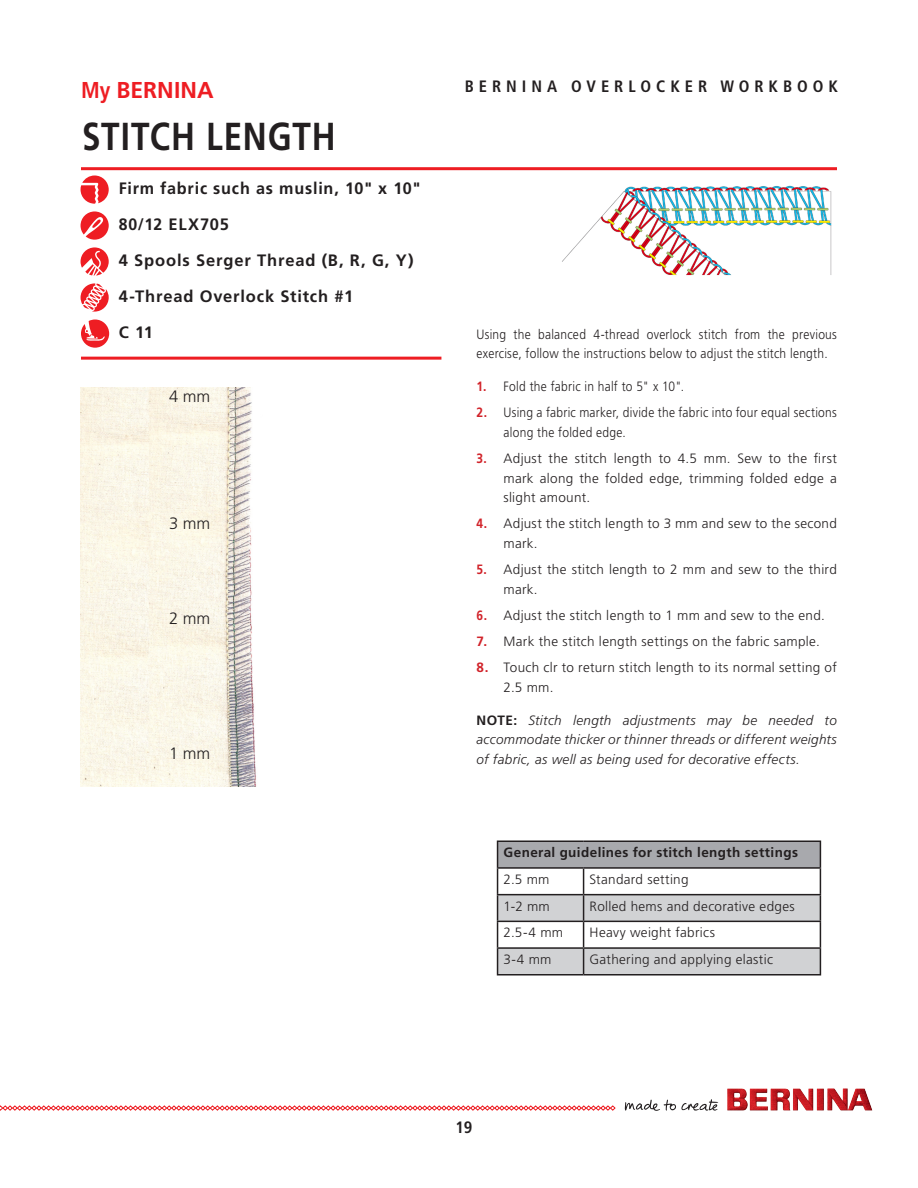
<style>
.page{position:relative;width:918px;height:1188px;background:#fff}
.page>*{position:absolute;margin:0;border:0;box-sizing:border-box;transform-origin:0 0}
.Page_titles{font:700 39px "Frutiger LT Std";letter-spacing:.025em;color:#231f20;scale:.85 1}
.t1{font:700 22.95px "Frutiger LT Std";letter-spacing:.005em;color:#ee1d23}
.Icon_Supplies{font:700 16.5px "Frutiger LT Std";letter-spacing:.05em;color:#231f20}
.Supplies{font:700 16.5px "Frutiger LT Std";letter-spacing:.05em;color:#231f20}
.t2{font:700 condensed 16.5px "Frutiger LT Std";letter-spacing:.3em;color:#231f20}
._45_Light_9-13{font:300 16.5px "Frutiger LT Std";color:#231f20}
.Icon_Supplies-2{font:700 16.5px "Frutiger LT Std";letter-spacing:.05em;color:#231f20;scale:.96 1}
.Body_Text_Indents{font:300 13.5px/19.5px "Frutiger LT Std";letter-spacing:.025em;color:#231f20}
.Body_Text_Indents-2{font:300 13.5px/19.5px "Frutiger LT Std";letter-spacing:.025em;color:#231f20;scale:.89 1}
.Body_Text_No_Inden{font:italic 300 13.5px/19.5px "Frutiger LT Std";letter-spacing:.025em;color:#231f20;text-align:justify}
.Body_Text_No_Inden-2{font:300 13.5px/19.5px "Frutiger LT Std";letter-spacing:.02em;color:#231f20}
.Body_Text_Indents-3{font:700 13.5px "Frutiger LT Std";letter-spacing:.03em;color:#231f20}
.s1{font-stretch:condensed}
.s2{font-weight:700;color:#d1232a}
.s3{font-weight:700;font-style:normal}
</style>
<div class="page">
<svg style="left:0;top:1105px;width:616px;height:6px"></svg>
<svg style="left:625px;top:1099px;width:93px;height:12px"></svg>
<img style="left:727px;top:1089px;width:145px;height:21px">
<hr style="left:81px;top:167px;width:756px;height:3px;background:#ee1d23">
<img style="left:562px;top:186px;width:270px;height:90px">
<img style="left:80px;top:388px;width:177px;height:399px">
<hr style="left:497px;top:841px;width:87px;height:1px;background:#231f20">
<hr style="left:584px;top:841px;width:237px;height:1px;background:#231f20">
<svg style="left:497px;top:842px;width:324px;height:132px"></svg>
<hr style="left:497px;top:974px;width:87px;height:2px;background:#231f20">
<hr style="left:584px;top:974px;width:237px;height:2px;background:#231f20">
<hr style="left:81px;top:357px;width:360px;height:3px;background:#ee1d23">
<svg style="left:81px;top:211px;width:28px;height:29px"></svg>
<svg style="left:81px;top:176px;width:28px;height:28px"></svg>
<svg style="left:81px;top:247px;width:28px;height:29px"></svg>
<svg style="left:81px;top:283px;width:28px;height:29px"></svg>
<svg style="left:81px;top:320px;width:28px;height:28px"></svg>
<h2 class="t1" style="left:81px;top:77px;width:134px"><span class="s1">My</span> BERNINA</h2>
<p class="Page_titles" style="left:82px;top:114px;width:300px">STITCH LENGTH</p>
<p class="Supplies" style="left:119px;top:179px;width:303px">Firm fabric such as muslin, 10" x 10"</p>
<p class="Icon_Supplies-2" style="left:119px;top:215px;width:117px">80/12 ELX705</p>
<p class="Icon_Supplies" style="left:119px;top:251px;width:296px">4 Spools Serger Thread (B, R, G, Y)</p>
<p class="Icon_Supplies" style="left:119px;top:287px;width:236px">4-Thread Overlock Stitch #1</p>
<p class="Icon_Supplies" style="left:119px;top:323px;width:36px">C 11</p>
<p class="_45_Light_9-13" style="left:169px;top:387px;width:43px">4 mm</p>
<p class="_45_Light_9-13" style="left:169px;top:514px;width:43px">3 mm</p>
<p class="_45_Light_9-13" style="left:169px;top:609px;width:43px">2 mm</p>
<p class="_45_Light_9-13" style="left:169px;top:744px;width:43px">1 mm</p>
<p class="t2" style="left:465px;top:77px;width:375px">BERNINA OVERLOCKER WORKBOOK</p>
<p class="Body_Text_Indents-2" style="left:477px;top:324px;width:406px">Using the balanced 4-thread overlock stitch from the previous exercise, follow the instructions below to adjust the stitch length.</p>
<p class="Body_Text_Indents-2" style="left:477px;top:377px;width:235px"><span class="s2">1.</span> Fold the fabric in half to 5" x 10".</p>
<p class="Body_Text_Indents-2" style="left:504px;top:403px;width:376px;text-indent:-27px"><span class="s2">2.</span> Using a fabric marker, divide the fabric into four equal sections along the folded edge.</p>
<p class="Body_Text_Indents" style="left:504px;top:449px;width:335px;text-align:justify;text-indent:-27px"><span class="s2">3.</span> Adjust the stitch length to 4.5 mm. Sew to the first mark along the folded edge, trimming folded edge a slight amount.</p>
<p class="Body_Text_Indents" style="left:504px;top:514px;width:335px;text-indent:-27px"><span class="s2">4.</span> Adjust the stitch length to 3 mm and sew to the second mark.</p>
<p class="Body_Text_Indents" style="left:504px;top:560px;width:335px;text-indent:-27px"><span class="s2">5.</span> Adjust the stitch length to 2 mm and sew to the third mark.</p>
<p class="Body_Text_Indents" style="left:477px;top:606px;width:350px"><span class="s2">6.</span> Adjust the stitch length to 1 mm and sew to the end.</p>
<p class="Body_Text_Indents" style="left:477px;top:632px;width:345px"><span class="s2">7.</span> Mark the stitch length settings on the fabric sample.</p>
<p class="Body_Text_No_Inden-2" style="left:504px;top:658px;width:335px;text-indent:-27px"><span class="s2">8.</span> Touch clr to return stitch length to its normal setting of<br>2.5 mm.</p>
<p class="Body_Text_No_Inden" style="left:477px;top:711px;width:362px"><span class="s3">NOTE:</span> Stitch length adjustments may be needed to accommodate thicker or thinner threads or different weights of fabric, as well as being used for decorative effects.</p>
<p class="Body_Text_Indents-3" style="left:504px;top:845px;width:296px">General guidelines for stitch length settings</p>
<p class="Body_Text_Indents" style="left:504px;top:870px;width:47px">2.5 mm</p>
<p class="Body_Text_Indents" style="left:590px;top:870px;width:100px">Standard setting</p>
<p class="Body_Text_Indents" style="left:504px;top:897px;width:48px">1-2 mm</p>
<p class="Body_Text_Indents" style="left:590px;top:897px;width:207px">Rolled hems and decorative edges</p>
<p class="Body_Text_Indents" style="left:504px;top:923px;width:61px">2.5-4 mm</p>
<p class="Body_Text_Indents" style="left:590px;top:923px;width:127px">Heavy weight fabrics</p>
<p class="Body_Text_Indents" style="left:504px;top:950px;width:49px">3-4 mm</p>
<p class="Body_Text_Indents" style="left:590px;top:950px;width:185px">Gathering and applying elastic</p>
<p class="t2" style="left:455px;top:1117px;width:19px">19</p>
</div>
